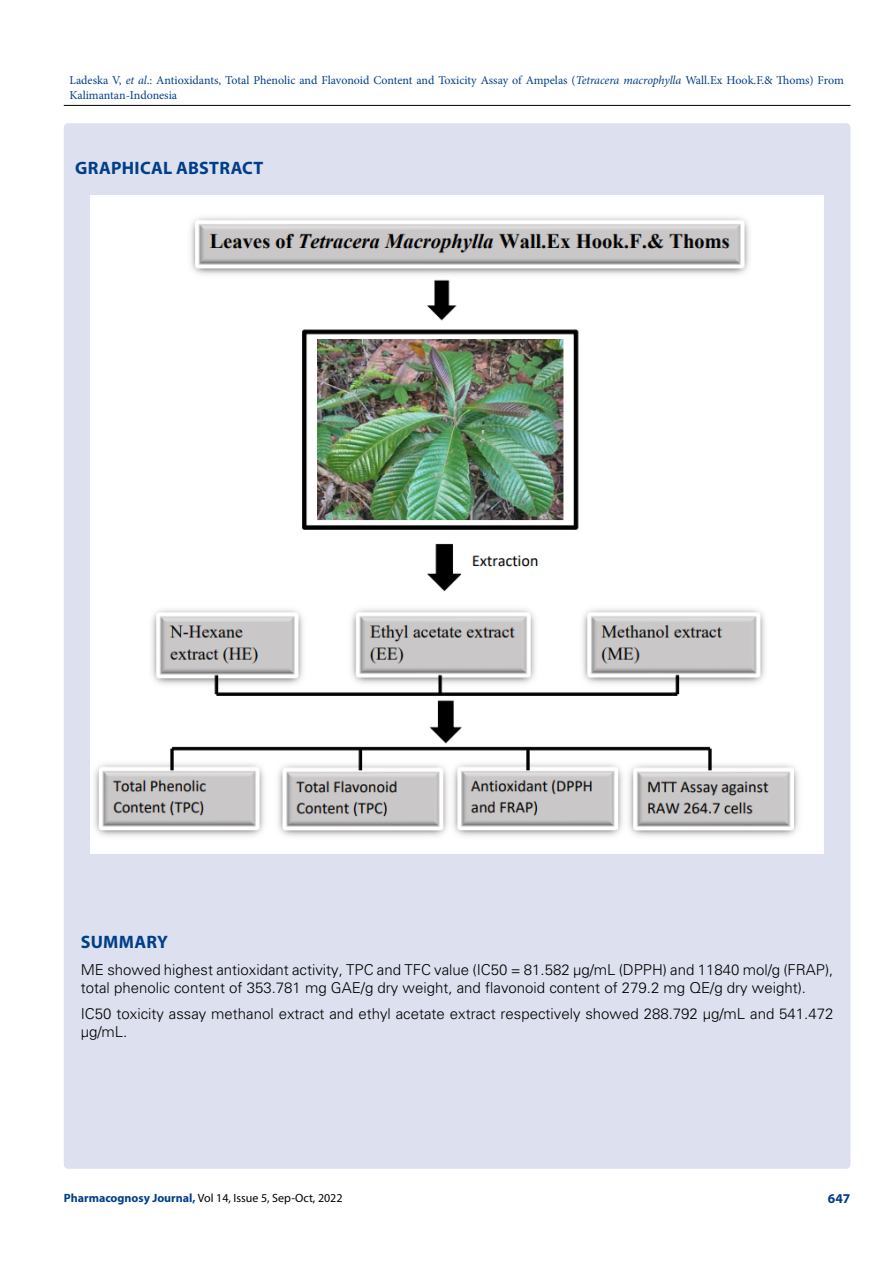
<style>
.page{position:relative;width:893px;height:1263px;background:#fff}
.page>*{position:absolute;margin:0;border:0;box-sizing:border-box;transform-origin:0 0}
.t1{font:700 18px "Myriad Pro";letter-spacing:.015em;color:#003e88}
.t2{font:300 15px/18px "Univers LT Std";color:#000}
.t3{font:700 13.5px "Myriad Pro";color:#003e88}
.t4{font:12px/14.4px "Minion Pro";letter-spacing:-.005em;color:#003e88}
.t5{font:12px "Myriad Pro";color:#000}
.s1{font-style:italic}
.s2{font-weight:700;color:#003e88}
</style>
<div class="page">
<hr style="left:64px;top:105px;width:786px;height:1px;background:#000">
<div style="left:64px;top:123px;width:786px;height:1046px;background:#dde0ef;border-radius:4px"></div>
<img style="left:91px;top:196px;width:733px;height:657px">
<p class="t4" style="left:69px;top:73px;width:776px">Ladeska V, <span class="s1">et al</span>.: Antioxidants, Total Phenolic and Flavonoid Content and Toxicity Assay of Ampelas (<span class="s1">Tetracera macrophylla</span> Wall.Ex Hook.F.&amp; Thoms) From<br>Kalimantan-Indonesia</p>
<p class="t1" style="left:75px;top:156px;width:190px">GRAPHICAL ABSTRACT</p>
<p class="t1" style="left:81px;top:930px;width:88px">SUMMARY</p>
<p class="t2" style="left:81px;top:960px;width:754px">ME showed highest antioxidant activity, TPC and TFC value (IC50 = 81.582 µg/mL (DPPH) and 11840 mol/g (FRAP), total phenolic content of 353.781 mg GAE/g dry weight, and flavonoid content of 279.2 mg QE/g dry weight).</p>
<p class="t2" style="left:81px;top:1005px;width:754px">IC50 toxicity assay methanol extract and ethyl acetate extract respectively showed 288.792 µg/mL and 541.472 µg/mL.</p>
<p class="t5" style="left:64px;top:1190px;width:280px"><span class="s2">Pharmacognosy Journal,</span> Vol 14, Issue 5, Sep-Oct, 2022</p>
<p class="t3" style="left:828px;top:1189px;width:24px">647</p>
</div>
